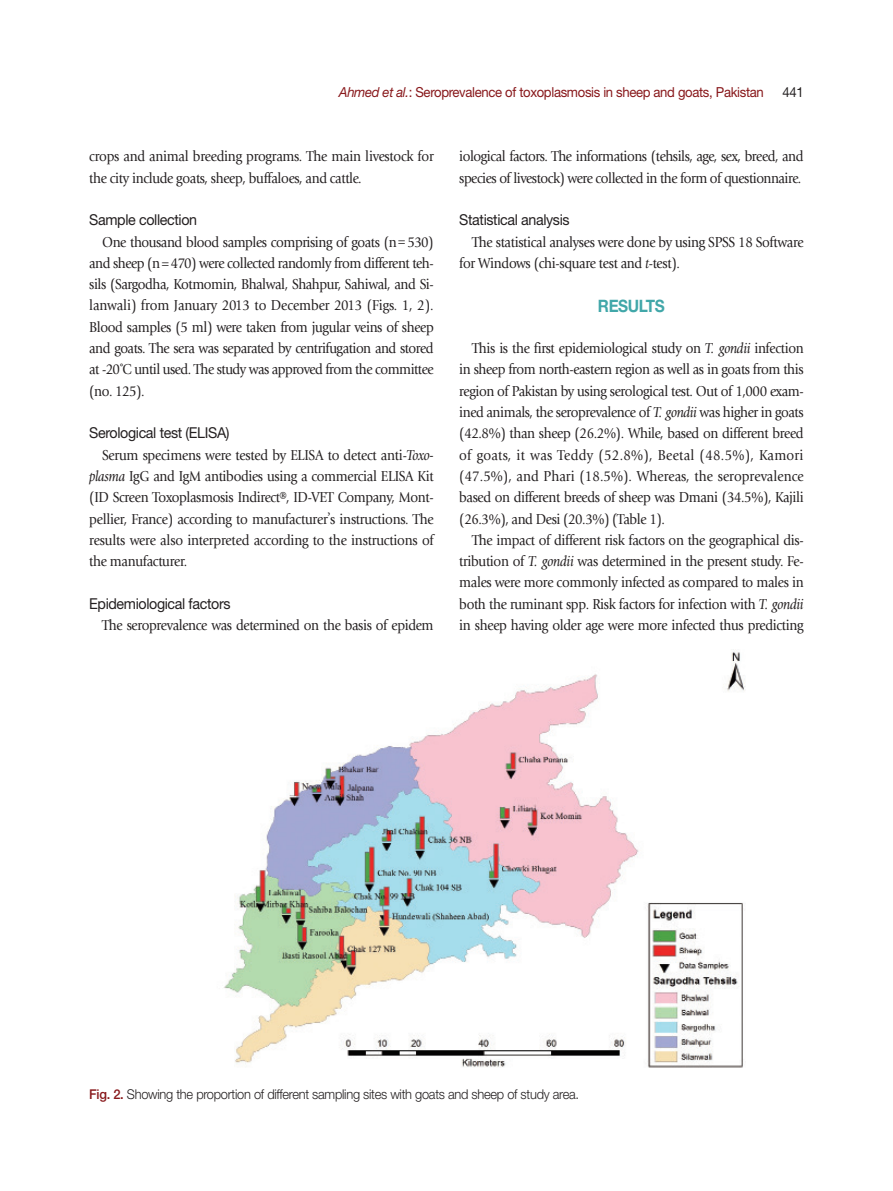
<style>
.page{position:relative;width:893px;height:1191px;background:#fff}
.page>*{position:absolute;margin:0;border:0;box-sizing:border-box;transform-origin:0 0}
.본문_대제목{font:700 17.1px "Helvetica Neue LT Std";letter-spacing:-.025em;color:#41a7a9;scale:.9 1}
.본문{font:15px/21.3px "Giovanni Std";letter-spacing:-.03em;color:#231f20;text-align:justify;scale:.9 1}
.본문_중제목{font:15px "Helvetica Neue LT Std";letter-spacing:-.025em;color:#231f20;scale:.95 1}
.하시라{font:13.8px "Helvetica Neue LT Std";letter-spacing:-.025em;color:#88181b;scale:.95 1}
.하시라-2{font:13.8px "Helvetica Neue LT Std";color:#231f20;scale:.95 1}
.표_제목__그림_설명{font:300 13.5px "Helvetica Neue LT Std";letter-spacing:-.02em;color:#231f20;scale:.95 1}
.s1{font-style:italic}
.s2{font-family:"Minion Pro"}
.s3{font-weight:500;color:#88181b}
</style>
<div class="page">
<img style="left:224px;top:649px;width:521px;height:419px">
<p class="하시라" style="left:339px;top:83px;width:449px"><span class="s1">Ahmed et al.</span>: Seroprevalence of toxoplasmosis in sheep and goats, Pakistan</p>
<p class="하시라-2" style="left:782px;top:83px;width:24px">441</p>
<p class="본문" style="left:89px;top:146px;width:384px">crops and animal breeding programs. The main livestock for the city include goats, sheep, buffaloes, and cattle.</p>
<p class="본문_중제목" style="left:89px;top:211px;width:115px">Sample collection</p>
<p class="본문" style="left:89px;top:231px;width:384px;text-indent:13px">One thousand blood samples comprising of goats (n<span class="s2">=</span>530) and sheep (n<span class="s2">=</span>470) were collected randomly from different teh&shy;sils (Sargodha, Kotmomin, Bhalwal, Shahpur, Sahiwal, and Si&shy;lanwali) from January 2013 to December 2013 (Figs. 1, 2).<br>Blood samples (5 ml) were taken from jugular veins of sheep and goats. The sera was separated by centrifugation and stored at -20˚C until used. The study was approved from the committee (no. 125).</p>
<p class="본문_중제목" style="left:89px;top:424px;width:149px">Serological test (ELISA)</p>
<p class="본문" style="left:89px;top:444px;width:384px;text-indent:13px">Serum specimens were tested by ELISA to detect anti-<span class="s1">Toxo&shy;plasma</span> IgG and IgM antibodies using a commercial ELISA Kit (ID Screen Toxoplasmosis Indirect®, ID-VET Company, Mont&shy;pellier, France) according to manufacturer<span class="s2">’</span>s instructions. The results were also interpreted according to the instructions of the manufacturer.</p>
<p class="본문_중제목" style="left:89px;top:594px;width:150px">Epidemiological factors</p>
<p class="본문" style="left:102px;top:614px;width:370px">The seroprevalence was determined on the basis of epidem</p>
<p class="본문" style="left:459px;top:146px;width:384px">iological factors. The informations (tehsils, age, sex, breed, and species of livestock) were collected in the form of questionnaire.</p>
<p class="본문_중제목" style="left:459px;top:211px;width:118px">Statistical analysis</p>
<p class="본문" style="left:459px;top:231px;width:384px;text-indent:13px">The statistical analyses were done by using SPSS 18 Software for Windows (chi-square test and <span class="s1">t</span>-test).</p>
<p class="본문_대제목" style="left:598px;top:295px;width:76px">RESULTS</p>
<p class="본문" style="left:459px;top:338px;width:384px;text-indent:13px">This is the first epidemiological study on <span class="s1">T. gondii</span> infection in sheep from north-eastern region as well as in goats from this region of Pakistan by using serological test. Out of 1,000 exam&shy;ined animals, the seroprevalence of <span class="s1">T. gondii</span> was higher in goats (42.8%) than sheep (26.2%). While, based on different breed of goats, it was Teddy (52.8%), Beetal (48.5%), Kamori (47.5%), and Phari (18.5%). Whereas, the seroprevalence based on different breeds of sheep was Dmani (34.5%), Kajili (26.3%), and Desi (20.3%) (Table 1).</p>
<p class="본문" style="left:459px;top:529px;width:384px;text-indent:13px">The impact of different risk factors on the geographical dis&shy;tribution of <span class="s1">T. gondii</span> was determined in the present study. Fe&shy;males were more commonly infected as compared to males in both the ruminant spp. Risk factors for infection with <span class="s1">T. gondii </span>in sheep having older age were more infected thus predicting</p>
<p class="표_제목__그림_설명" style="left:89px;top:1086px;width:517px"><span class="s3">Fig. 2.</span> Showing the proportion of different sampling sites with goats and sheep of study area.</p>
</div>
